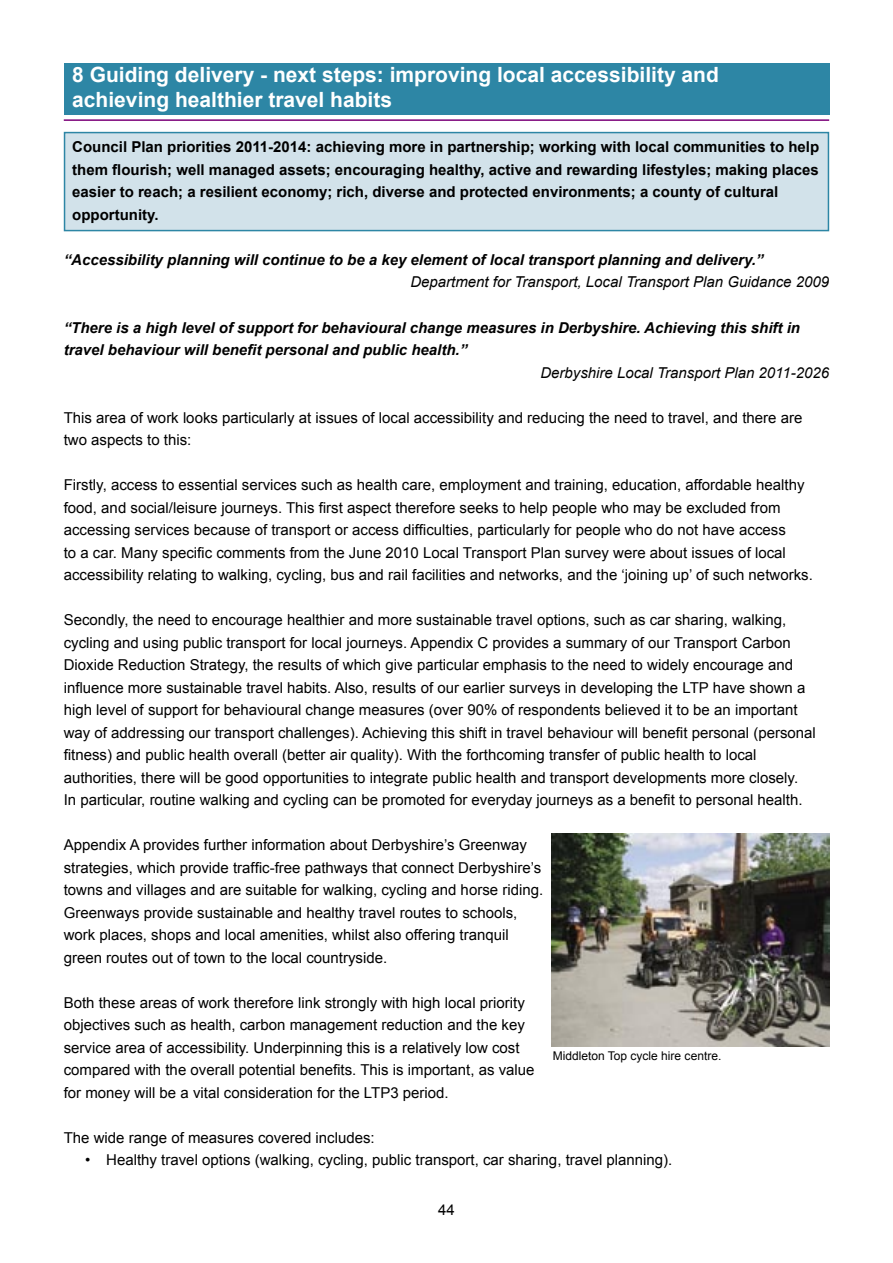
<style>
.page{position:relative;width:893px;height:1263px;background:#fff}
.page>*{position:absolute;margin:0;border:0;box-sizing:border-box;transform-origin:0 0}
.t1{font:700 21px "Arial";color:#fff}
.t2{font:15px/22.5px "Arial";color:#000}
.t3{font:700 15px/22.5px "Arial";color:#000}
.t4{font:italic 700 15px/22.5px "Arial";color:#000}
.t5{font:italic 15px "Arial";color:#000}
.t6{font:12px "Arial";color:#000}
</style>
<div class="page">
<div style="left:65px;top:133px;width:763px;height:98px;background:#d2e2ea"></div>
<div style="left:64px;top:132px;width:765px;height:99px;border:2px solid #2d86a5"></div>
<div style="left:64px;top:64px;width:765px;height:51px;background:#2d86a5"></div>
<hr style="left:64px;top:119px;width:765px;height:2px;background:#7b0078">
<img style="left:552px;top:833px;width:277px;height:213px">
<p class="t1" style="left:72px;top:63px;width:648px">8 Guiding delivery - next steps: improving local accessibility and</p>
<p class="t1" style="left:72px;top:88px;width:321px">achieving healthier travel habits</p>
<p class="t3" style="left:72px;top:136px;width:748px">Council Plan priorities 2011-2014: achieving more in partnership; working with local communities to help them flourish; well managed assets; encouraging healthy, active and rewarding lifestyles; making places easier to reach; a resilient economy; rich, diverse and protected environments; a county of cultural opportunity.</p>
<p class="t4" style="left:64px;top:248px;width:701px">“Accessibility planning will continue to be a key element of local transport planning and delivery.”</p>
<p class="t5" style="left:410px;top:274px;width:420px">Department for Transport, Local Transport Plan Guidance 2009</p>
<p class="t4" style="left:64px;top:316px;width:738px">“There is a high level of support for behavioural change measures in Derbyshire. Achieving this shift in travel behaviour will benefit personal and public health.”</p>
<p class="t5" style="left:540px;top:364px;width:290px">Derbyshire Local Transport Plan 2011-2026</p>
<p class="t2" style="left:64px;top:406px;width:740px">This area of work looks particularly at issues of local accessibility and reducing the need to travel, and there are two aspects to this:</p>
<p class="t2" style="left:64px;top:473px;width:750px">Firstly, access to essential services such as health care, employment and training, education, affordable healthy food, and social/leisure journeys. This first aspect therefore seeks to help people who may be excluded from accessing services because of transport or access difficulties, particularly for people who do not have access<br>to a car. Many specific comments from the June 2010 Local Transport Plan survey were about issues of local accessibility relating to walking, cycling, bus and rail facilities and networks, and the ‘joining up’ of such networks.</p>
<p class="t2" style="left:64px;top:608px;width:754px">Secondly, the need to encourage healthier and more sustainable travel options, such as car sharing, walking, cycling and using public transport for local journeys. Appendix C provides a summary of our Transport Carbon Dioxide Reduction Strategy, the results of which give particular emphasis to the need to widely encourage and influence more sustainable travel habits. Also, results of our earlier surveys in developing the LTP have shown a high level of support for behavioural change measures (over 90% of respondents believed it to be an important way of addressing our transport challenges). Achieving this shift in travel behaviour will benefit personal (personal fitness) and public health overall (better air quality). With the forthcoming transfer of public health to local authorities, there will be good opportunities to integrate public health and transport developments more closely.</p>
<p class="t2" style="left:64px;top:788px;width:740px">In particular, routine walking and cycling can be promoted for everyday journeys as a benefit to personal health.</p>
<p class="t2" style="left:64px;top:833px;width:481px">Appendix A provides further information about Derbyshire’s Greenway strategies, which provide traffic-free pathways that connect Derbyshire’s towns and villages and are suitable for walking, cycling and horse riding.<br>Greenways provide sustainable and healthy travel routes to schools, work places, shops and local amenities, whilst also offering tranquil green routes out of town to the local countryside.</p>
<p class="t2" style="left:64px;top:991px;width:472px">Both these areas of work therefore link strongly with high local priority objectives such as health, carbon management reduction and the key service area of accessibility. Underpinning this is a relatively low cost compared with the overall potential benefits. This is important, as value</p>
<p class="t2" style="left:64px;top:1081px;width:386px">for money will be a vital consideration for the LTP3 period.</p>
<p class="t2" style="left:64px;top:1126px;width:312px">The wide range of measures covered includes:</p>
<p class="t2" style="left:85px;top:1148px;width:589px">• Healthy travel options (walking, cycling, public transport, car sharing, travel planning).</p>
<p class="t6" style="left:553px;top:1049px;width:170px">Middleton Top cycle hire centre.</p>
<p class="t2" style="left:438px;top:1199px;width:18px">44</p>
</div>
